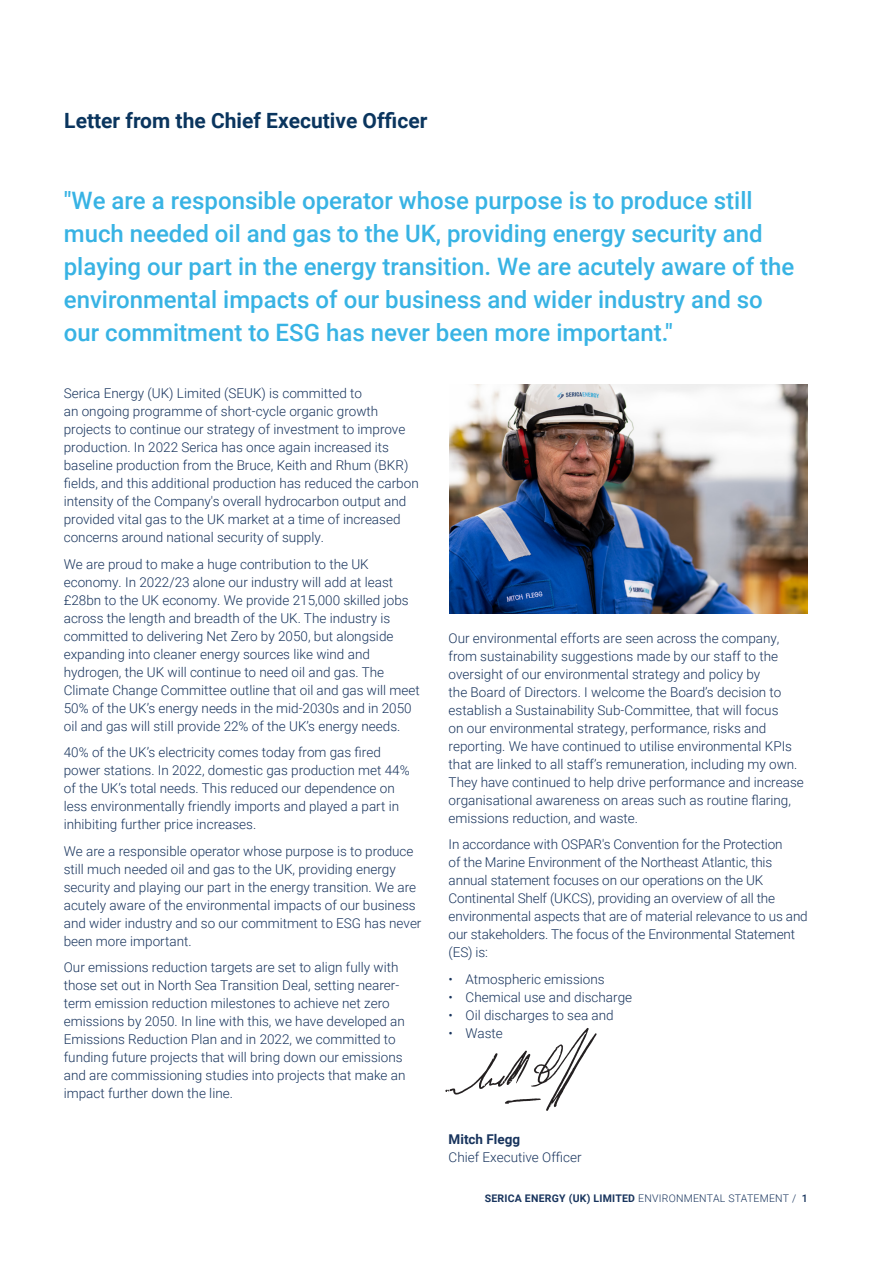
<style>
.page{position:relative;width:893px;height:1263px;background:#fff}
.page>*{position:absolute;margin:0;border:0;box-sizing:border-box;transform-origin:0 0}
.subheading_not_for_c{font:500 24px/33px "Roboto";color:#38b3e4}
.page_header{font:700 21px "Roboto";color:#0a355e}
.body{font:300 13.5px/18px "Roboto";color:#18345d}
.t1{font:700 10.5px "Roboto";letter-spacing:.02em;color:#18345d}
.s1{font-weight:700}
.s2{font-weight:300}
.s3{font-weight:500}
</style>
<div class="page">
<img style="left:449px;top:384px;width:359px;height:230px">
<img style="left:445px;top:1028px;width:152px;height:83px">
<p class="page_header" style="left:64px;top:106px;width:365px">Letter from the Chief Executive Officer</p>
<p class="subheading_not_for_c" style="left:64px;top:183px;width:732px">"We are a responsible operator whose purpose is to produce still much needed oil and gas to the UK, providing energy security and playing our part in the energy transition. We are acutely aware of the environmental impacts of our business and wider industry and so our commitment to ESG has never been more important."</p>
<p class="body" style="left:64px;top:384px;width:356px">Serica Energy (UK) Limited (SEUK) is committed to<br>an ongoing programme of short-cycle organic growth projects to continue our strategy of investment to improve production. In 2022 Serica has once again increased its baseline production from the Bruce, Keith and Rhum (BKR) fields, and this additional production has reduced the carbon intensity of the Company's overall hydrocarbon output and provided vital gas to the UK market at a time of increased concerns around national security of supply.</p>
<p class="body" style="left:64px;top:554px;width:357px">We are proud to make a huge contribution to the UK economy. In 2022/23 alone our industry will add at least £28bn to the UK economy. We provide 215,000 skilled jobs across the length and breadth of the UK. The industry is committed to delivering Net Zero by 2050, but alongside expanding into cleaner energy sources like wind and hydrogen, the UK will continue to need oil and gas. The Climate Change Committee outline that oil and gas will meet 50% of the UK’s energy needs in the mid-2030s and in 2050 oil and gas will still provide 22% of the UK’s energy needs.</p>
<p class="body" style="left:64px;top:743px;width:347px">40% of the UK’s electricity comes today from gas fired power stations. In 2022, domestic gas production met 44% of the UK’s total needs. This reduced our dependence on less environmentally friendly imports and played a part in inhibiting further price increases.</p>
<p class="body" style="left:64px;top:841px;width:359px">We are a responsible operator whose purpose is to produce still much needed oil and gas to the UK, providing energy security and playing our part in the energy transition. We are acutely aware of the environmental impacts of our business and wider industry and so our commitment to ESG has never been more important.</p>
<p class="body" style="left:64px;top:958px;width:343px">Our emissions reduction targets are set to align fully with those set out in North Sea Transition Deal, setting nearer&shy;term emission reduction milestones to achieve net zero emissions by 2050. In line with this, we have developed an Emissions Reduction Plan and in 2022, we committed to funding future projects that will bring down our emissions and are commissioning studies into projects that make an impact further down the line.</p>
<p class="body" style="left:449px;top:628px;width:357px">Our environmental efforts are seen across the company, from sustainability suggestions made by our staff to the oversight of our environmental strategy and policy by<br>the Board of Directors. I welcome the Board’s decision to establish a Sustainability Sub-Committee, that will focus<br>on our environmental strategy, performance, risks and reporting. We have continued to utilise environmental KPIs that are linked to all staff’s remuneration, including my own.<br>They have continued to help drive performance and increase organisational awareness on areas such as routine flaring, emissions reduction, and waste.</p>
<p class="body" style="left:449px;top:835px;width:361px">In accordance with OSPAR's Convention for the Protection<br>of the Marine Environment of the Northeast Atlantic, this annual statement focuses on our operations on the UK Continental Shelf (UKCS), providing an overview of all the environmental aspects that are of material relevance to us and our stakeholders. The focus of the Environmental Statement (ES) is:</p>
<p class="body" style="left:449px;top:969px;width:158px">• Atmospheric emissions</p>
<p class="body" style="left:449px;top:987px;width:185px">• Chemical use and discharge</p>
<p class="body" style="left:449px;top:1005px;width:167px">• Oil discharges to sea and</p>
<p class="body" style="left:449px;top:1023px;width:56px">• Waste</p>
<p class="body" style="left:449px;top:1129px;width:134px"><span class="s1">Mitch Flegg<br></span>Chief Executive Officer</p>
<p class="t1" style="left:485px;top:1190px;width:325px">SERICA ENERGY (UK) LIMITED <span class="s2">ENVIRONMENTAL STATEMENT /</span> <span class="s3">1</span></p>
</div>
